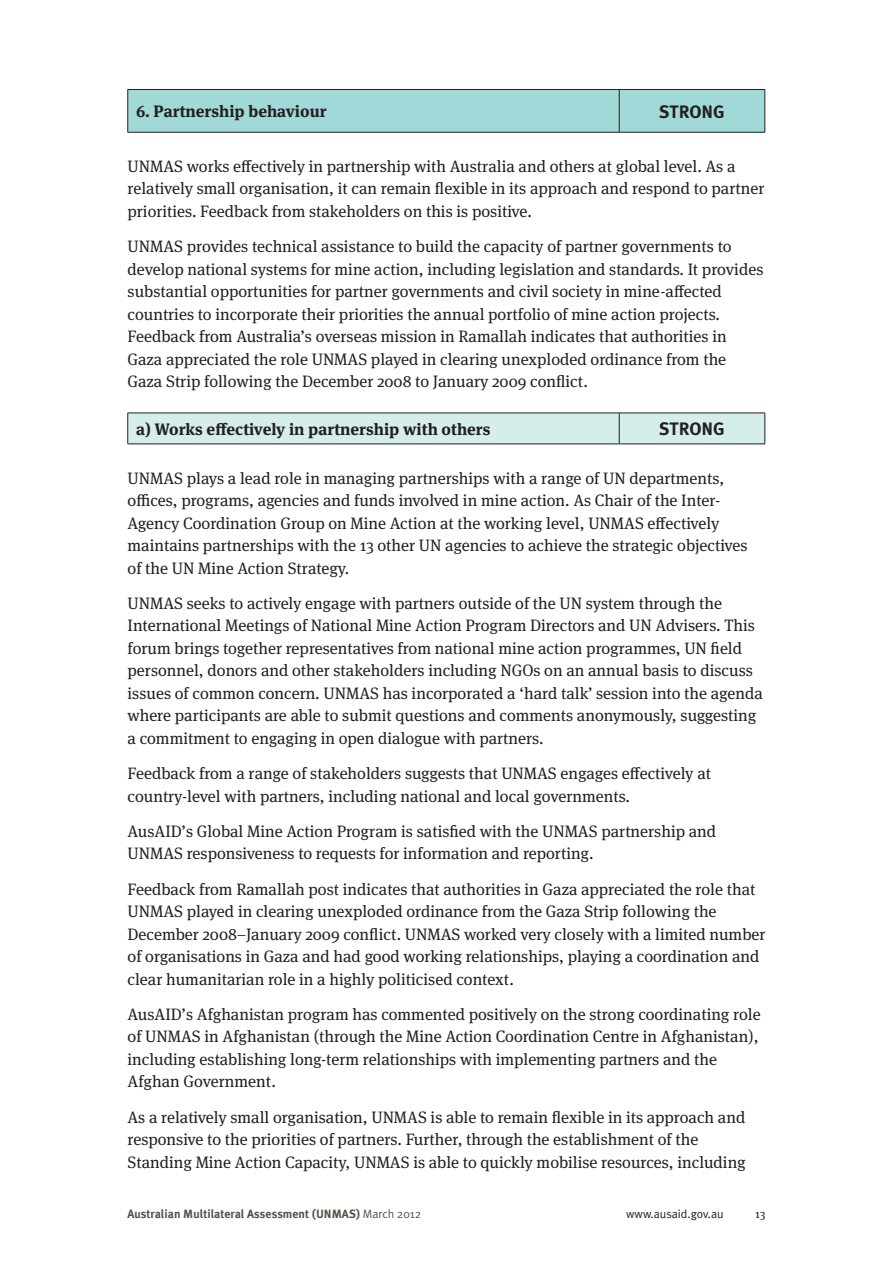
<style>
.page{position:relative;width:893px;height:1263px;background:#fff}
.page>*{position:absolute;margin:0;border:0;box-sizing:border-box;transform-origin:0 0}
._08bbbb_RIGHT_COLUMN{font:700 18px "Meta Plus";color:#231f20}
._04__BODY_TEXT{font:16.5px/22.5px "Meta Serif OT";color:#231f20}
._04__BODY_TEXT-2{font:700 16.5px "Meta Serif OT";color:#231f20}
.t1{font:700 12px "Meta Plus";color:#53534a}
.t2{font:12px "Meta Plus Normal";color:#231f20}
.t3{font:12px "Meta Serif OT";color:#231f20}
.s1{font-family:"Meta Plus Normal";font-weight:400}
</style>
<div class="page">
<div style="left:128px;top:90px;width:637px;height:42px;background:#a0d9d7"></div>
<hr style="left:128px;top:89px;width:491px;height:1px;background:#231f20">
<hr style="left:619px;top:89px;width:146px;height:1px;background:#231f20">
<hr style="left:619px;top:90px;width:1px;height:42px;background:#231f20">
<hr style="left:128px;top:132px;width:491px;height:1px;background:#231f20">
<hr style="left:619px;top:132px;width:146px;height:1px;background:#231f20">
<hr style="left:127px;top:90px;width:1px;height:42px;background:#231f20">
<hr style="left:765px;top:90px;width:1px;height:42px;background:#231f20">
<div style="left:128px;top:414px;width:637px;height:30px;background:#d5edeb"></div>
<hr style="left:128px;top:413px;width:491px;height:1px;background:#231f20">
<hr style="left:619px;top:413px;width:146px;height:1px;background:#231f20">
<hr style="left:619px;top:413px;width:1px;height:31px;background:#231f20">
<hr style="left:128px;top:444px;width:491px;height:1px;background:#231f20">
<hr style="left:619px;top:444px;width:146px;height:1px;background:#231f20">
<hr style="left:127px;top:413px;width:1px;height:31px;background:#231f20">
<hr style="left:765px;top:413px;width:1px;height:31px;background:#231f20">
<p class="_04__BODY_TEXT-2" style="left:136px;top:101px;width:192px">6. Partnership behaviour</p>
<p class="_08bbbb_RIGHT_COLUMN" style="left:659px;top:101px;width:67px">STRONG</p>
<p class="_04__BODY_TEXT" style="left:128px;top:155px;width:638px">UNMAS works effectively in partnership with Australia and others at global level. As a relatively small organisation, it can remain flexible in its approach and respond to partner priorities. Feedback from stakeholders on this is positive.</p>
<p class="_04__BODY_TEXT" style="left:128px;top:236px;width:637px">UNMAS provides technical assistance to build the capacity of partner governments to develop national systems for mine action, including legislation and standards. It provides substantial opportunities for partner governments and civil society in mine-affected countries to incorporate their priorities the annual portfolio of mine action projects.<br>Feedback from Australia’s overseas mission in Ramallah indicates that authorities in Gaza appreciated the role UNMAS played in clearing unexploded ordinance from the Gaza Strip following the December 2008 to January 2009 conflict.</p>
<p class="_04__BODY_TEXT-2" style="left:136px;top:419px;width:356px">a) Works effectively in partnership with others</p>
<p class="_08bbbb_RIGHT_COLUMN" style="left:659px;top:419px;width:67px">STRONG</p>
<p class="_04__BODY_TEXT" style="left:128px;top:467px;width:622px">UNMAS plays a lead role in managing partnerships with a range of UN departments, offices, programs, agencies and funds involved in mine action. As Chair of the Inter-Agency Coordination Group on Mine Action at the working level, UNMAS effectively maintains partnerships with the 13 other UN agencies to achieve the strategic objectives of the UN Mine Action Strategy.</p>
<p class="_04__BODY_TEXT" style="left:128px;top:592px;width:637px">UNMAS seeks to actively engage with partners outside of the UN system through the International Meetings of National Mine Action Program Directors and UN Advisers. This forum brings together representatives from national mine action programmes, UN field personnel, donors and other stakeholders including NGOs on an annual basis to discuss issues of common concern. UNMAS has incorporated a ‘hard talk’ session into the agenda where participants are able to submit questions and comments anonymously, suggesting a commitment to engaging in open dialogue with partners.</p>
<p class="_04__BODY_TEXT" style="left:128px;top:762px;width:585px">Feedback from a range of stakeholders suggests that UNMAS engages effectively at country-level with partners, including national and local governments.</p>
<p class="_04__BODY_TEXT" style="left:128px;top:820px;width:590px">AusAID’s Global Mine Action Program is satisfied with the UNMAS partnership and<br>UNMAS responsiveness to requests for information and reporting.</p>
<p class="_04__BODY_TEXT" style="left:128px;top:878px;width:639px">Feedback from Ramallah post indicates that authorities in Gaza appreciated the role that UNMAS played in clearing unexploded ordinance from the Gaza Strip following the December 2008–January 2009 conflict. UNMAS worked very closely with a limited number of organisations in Gaza and had good working relationships, playing a coordination and clear humanitarian role in a highly politicised context.</p>
<p class="_04__BODY_TEXT" style="left:128px;top:1003px;width:635px">AusAID’s Afghanistan program has commented positively on the strong coordinating role of UNMAS in Afghanistan (through the Mine Action Coordination Centre in Afghanistan), including establishing long-term relationships with implementing partners and the Afghan Government.</p>
<p class="_04__BODY_TEXT" style="left:128px;top:1106px;width:620px">As a relatively small organisation, UNMAS is able to remain flexible in its approach and responsive to the priorities of partners. Further, through the establishment of the<br>Standing Mine Action Capacity, UNMAS is able to quickly mobilise resources, including</p>
<p class="t1" style="left:128px;top:1207px;width:295px">Australian Multilateral Assessment (UNMAS) <span class="s1">March 2012</span></p>
<p class="t2" style="left:626px;top:1207px;width:99px">www.ausaid.gov.au</p>
<p class="t3" style="left:755px;top:1207px;width:12px">13</p>
</div>
